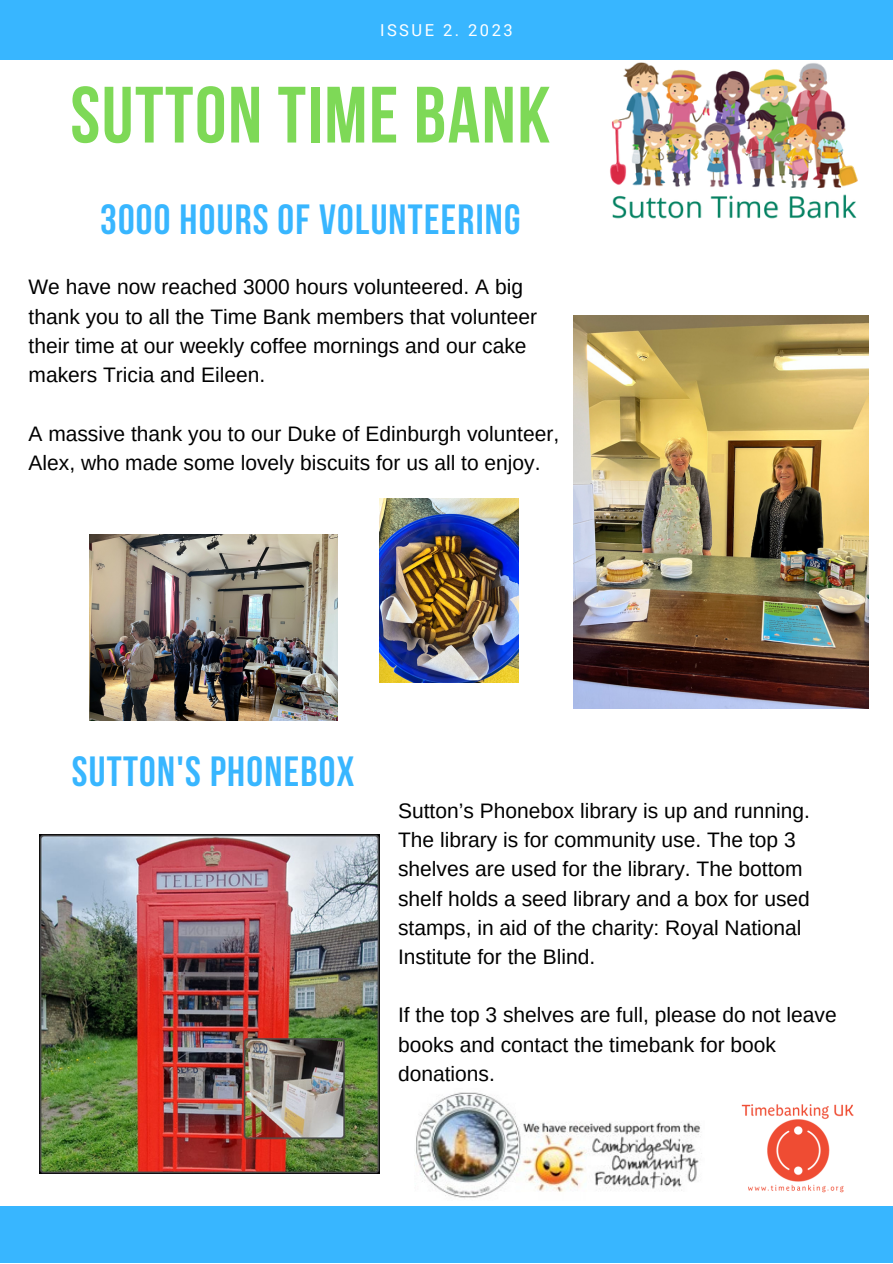
<style>
.page{position:relative;width:893px;height:1264px;background:#fff}
.page>*{position:absolute;margin:0;border:0;box-sizing:border-box;transform-origin:0 0}
.t1{font:700 79.65px "Bebas Neue";letter-spacing:.02em;color:#7ed957}
.t2{font:700 42px "Bebas Neue";letter-spacing:.03em;color:#38b6ff}
.t3{font:21px/29.2px "Arimo";color:#000}
.t4{font:16.5px "Roboto";letter-spacing:.15em;color:#fff}
</style>
<div class="page">
<div style="left:0;top:0;width:892px;height:60px;background:#38b6ff"></div>
<div style="left:0;top:1206px;width:892px;height:56px;background:#38b6ff"></div>
<img style="left:431px;top:62px;width:438px;height:447px">
<img style="left:416px;top:1092px;width:286px;height:106px">
<img style="left:741px;top:1104px;width:112px;height:88px">
<img style="left:40px;top:834px;width:339px;height:339px">
<img style="left:574px;top:315px;width:294px;height:393px">
<img style="left:380px;top:499px;width:138px;height:183px">
<img style="left:89px;top:534px;width:249px;height:186px">
<p class="t4" style="left:380px;top:20px;width:134px">ISSUE 2. 2023</p>
<h1 class="t1" style="left:70px;top:83px;width:481px">SUTTON TIME BANK</h1>
<h2 class="t2" style="left:100px;top:202px;width:422px">3000 HOURS OF VOLUNTEERING</h2>
<p class="t3" style="left:29px;top:272px;width:510px">We have now reached 3000 hours volunteered. A big thank you to all the Time Bank members that volunteer their time at our weekly coffee mornings and our cake makers Tricia and Eileen.</p>
<p class="t3" style="left:29px;top:418px;width:532px">A massive thank you to our Duke of Edinburgh volunteer,<br>Alex, who made some lovely biscuits for us all to enjoy.</p>
<h2 class="t2" style="left:72px;top:754px;width:284px">SUTTON'S PHONEBOX</h2>
<p class="t3" style="left:398px;top:795px;width:413px">Sutton’s Phonebox library is up and running.<br>The library is for community use. The top 3 shelves are used for the library. The bottom shelf holds a seed library and a box for used stamps, in aid of the charity: Royal National Institute for the Blind.</p>
<p class="t3" style="left:398px;top:1000px;width:440px">If the top 3 shelves are full, please do not leave books and contact the timebank for book donations.</p>
</div>
